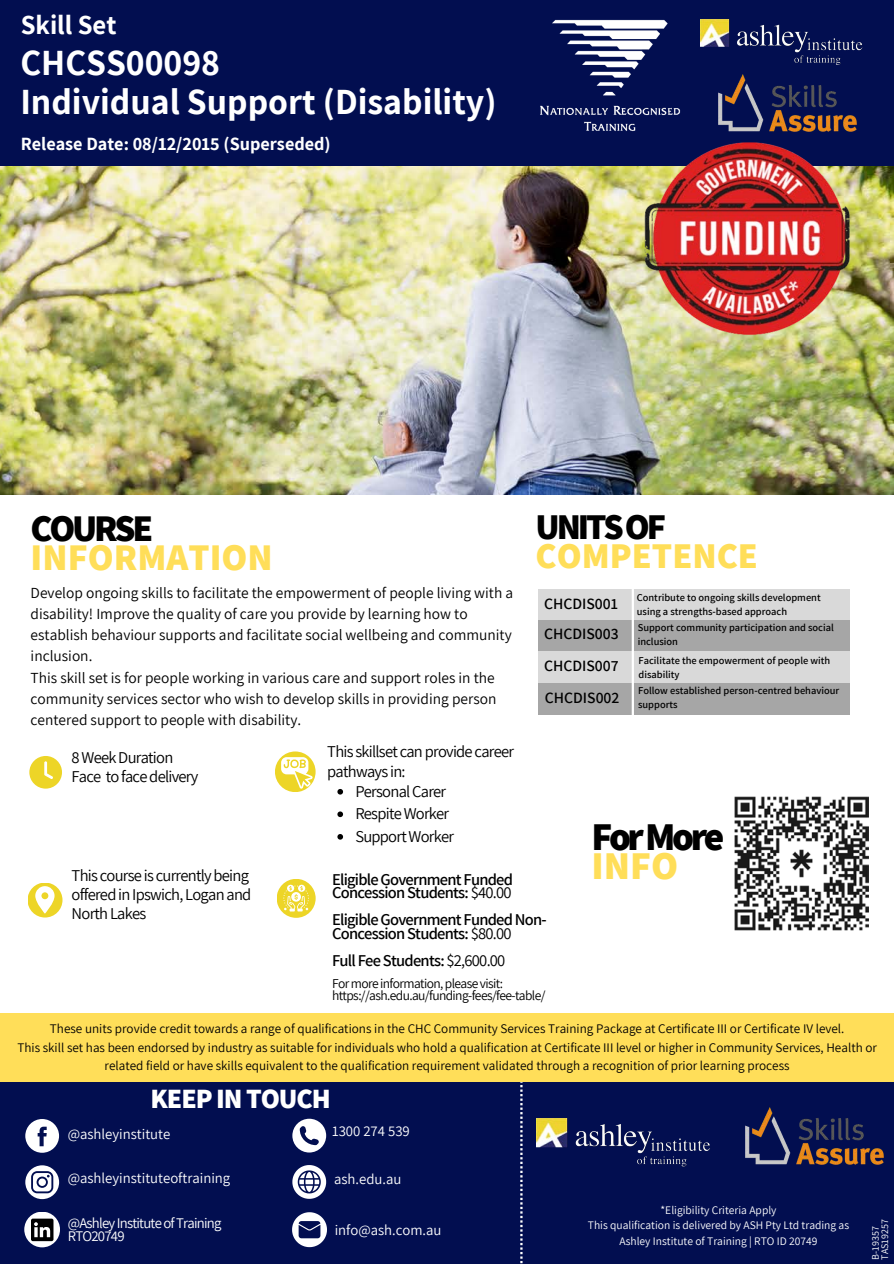
<style>
.page{position:relative;width:894px;height:1264px;background:#fff}
.page>*{position:absolute;margin:0;border:0;box-sizing:border-box;transform-origin:0 0}
.t1{font:800 39.15px "Assistant";letter-spacing:-.085em;color:#000}
.t2{font:800 39.15px "Assistant";color:#ffde59}
.t3{font:800 37.5px "Assistant";color:#ffde59}
.t4{font:800 37.5px "Assistant";letter-spacing:-.085em;color:#000}
.t5{font:800 36.15px "Assistant";color:#ffde59}
.t6{font:800 36.15px "Assistant";letter-spacing:-.085em;color:#000}
.t7{font:700 36px "Assistant";color:#fff}
.t8{font:800 27.9px "Assistant";letter-spacing:-.04em;color:#fff}
.t9{font:700 26.85px "Assistant";color:#fff}
.t10{font:700 18.3px "Assistant";color:#fff}
.t11{font:16.5px/19.2px "Assistant";letter-spacing:-.045em;color:#000}
.t12{font:600 16.5px/13.5px "Assistant";letter-spacing:-.045em;color:#000}
.t13{font:600 15.6px "Assistant";color:#000}
.t14{font:15.45px/21.1px "Assistant";color:#000}
.t15{font:14.7px "Assistant";color:#fff}
.t16{font:14.7px/13px "Assistant";letter-spacing:-.05em;color:#fff}
.t17{font:13.5px "Assistant";letter-spacing:-.045em;color:#000}
.t18{font:13.2px/17.5px "Assistant";color:#000;text-align:center}
.t19{font:11.55px/15.3px "Assistant";color:#fff;text-align:center}
.t20{font:600 10.5px/14px "Assistant";color:#000}
.t21{font:10.05px "Assistant";color:#fff}
.s1{font-weight:400}
</style>
<div class="page">
<div style="left:0;top:0;width:893px;height:167px;background:#020e50"></div>
<div style="left:0;top:1080px;width:893px;height:183px;background:#020e50"></div>
<img style="left:0;top:167px;width:893px;height:327px">
<svg style="left:520px;top:1081px;width:2px;height:183px"></svg>
<div style="left:538px;top:589px;width:311px;height:31px;background:#d9d9d9"></div>
<div style="left:538px;top:620px;width:311px;height:31px;background:#a6a6a6"></div>
<div style="left:538px;top:651px;width:311px;height:32px;background:#d9d9d9"></div>
<div style="left:538px;top:683px;width:311px;height:31px;background:#a6a6a6"></div>
<hr style="left:631px;top:588px;width:2px;height:140px;background:#fff">
<img style="left:734px;top:796px;width:134px;height:134px">
<svg style="left:29px;top:756px;width:33px;height:32px"></svg>
<div style="left:28px;top:882px;width:34px;height:35px;background:#edd527;border-radius:50%"></div>
<svg style="left:35px;top:886px;width:20px;height:27px"></svg>
<div style="left:275px;top:751px;width:40px;height:41px;background:#edd527;border-radius:50%"></div>
<svg style="left:281px;top:757px;width:31px;height:31px"></svg>
<svg style="left:276px;top:878px;width:39px;height:39px"></svg>
<svg style="left:283px;top:884px;width:26px;height:27px"></svg>
<img style="left:605px;top:129px;width:277px;height:221px">
<div style="left:0;top:1013px;width:893px;height:68px;background:#ffde59"></div>
<svg style="left:25px;top:1119px;width:34px;height:33px"></svg>
<svg style="left:25px;top:1165px;width:34px;height:34px"></svg>
<svg style="left:24px;top:1211px;width:36px;height:36px"></svg>
<svg style="left:31px;top:1218px;width:22px;height:23px"></svg>
<svg style="left:292px;top:1118px;width:34px;height:34px"></svg>
<svg style="left:292px;top:1165px;width:34px;height:33px"></svg>
<svg style="left:292px;top:1212px;width:35px;height:35px"></svg>
<svg style="left:337px;top:789px;width:6px;height:5px"></svg>
<svg style="left:337px;top:811px;width:6px;height:6px"></svg>
<svg style="left:337px;top:834px;width:6px;height:5px"></svg>
<img style="left:540px;top:19px;width:140px;height:113px">
<img style="left:700px;top:19px;width:163px;height:46px">
<img style="left:718px;top:74px;width:137px;height:57px">
<img style="left:536px;top:1118px;width:174px;height:49px">
<img style="left:745px;top:1107px;width:137px;height:57px">
<p class="t9" style="left:21px;top:7px;width:97px">Skill Set</p>
<p class="t7" style="left:20px;top:38px;width:201px">CHCSS00098</p>
<p class="t7" style="left:20px;top:77px;width:477px">Individual Support (Disability)</p>
<p class="t10" style="left:21px;top:131px;width:311px">Release Date: 08/12/2015 (Superseded)</p>
<p class="t4" style="left:31px;top:502px;width:124px">COURSE</p>
<p class="t3" style="left:31px;top:531px;width:243px">INFORMATION</p>
<p class="t14" style="left:31px;top:581px;width:484px">Develop ongoing skills to facilitate the empowerment of people living with a disability! Improve the quality of care you provide by learning how to establish behaviour supports and facilitate social wellbeing and community inclusion.</p>
<p class="t14" style="left:31px;top:666px;width:467px;text-align:justify">This skill set is for people working in various care and support roles in the community services sector who wish to develop skills in providing person centered support to people with disability.</p>
<p class="t11" style="left:72px;top:747px;width:103px">8 Week Duration</p>
<p class="t11" style="left:72px;top:766px;width:128px">Face to face delivery</p>
<p class="t11" style="left:327px;top:741px;width:188px">This skillset can provide career pathways in:</p>
<p class="t11" style="left:355px;top:781px;width:92px">Personal Carer</p>
<p class="t11" style="left:355px;top:803px;width:95px">Respite Worker</p>
<p class="t11" style="left:355px;top:826px;width:100px">Support Worker</p>
<p class="t6" style="left:535px;top:502px;width:132px">UNITS OF</p>
<p class="t5" style="left:535px;top:531px;width:224px">COMPETENCE</p>
<p class="t13" style="left:544px;top:592px;width:75px">CHCDIS001</p>
<p class="t13" style="left:544px;top:623px;width:76px">CHCDIS003</p>
<p class="t13" style="left:544px;top:655px;width:76px">CHCDIS007</p>
<p class="t13" style="left:544px;top:686px;width:76px">CHCDIS002</p>
<p class="t20" style="left:636px;top:590px;width:185px">Contribute to ongoing skills development using a strengths-based approach</p>
<p class="t20" style="left:637px;top:620px;width:198px">Support community participation and social inclusion</p>
<p class="t20" style="left:638px;top:653px;width:193px">Facilitate the empowerment of people with disability</p>
<p class="t20" style="left:638px;top:683px;width:203px">Follow established person-centred behaviour supports</p>
<p class="t1" style="left:591px;top:810px;width:134px">For More</p>
<p class="t11" style="left:72px;top:864px;width:179px">This course is currently being</p>
<p class="t11" style="left:72px;top:884px;width:181px">offered in Ipswich, Logan and<br>North Lakes</p>
<p class="t12" style="left:332px;top:871px;width:182px">Eligible Government Funded<br>Concession Students: <span class="s1">$40.00</span></p>
<p class="t12" style="left:332px;top:912px;width:216px">Eligible Government Funded Non-<br>Concession Students: <span class="s1">$80.00</span></p>
<p class="t12" style="left:332px;top:952px;width:175px">Full Fee Students: <span class="s1">$2,600.00</span></p>
<p class="t17" style="left:332px;top:974px;width:172px">For more information, please visit:</p>
<p class="t17" style="left:332px;top:985px;width:215px">https://ash.edu.au/funding-fees/fee-table/</p>
<p class="t2" style="left:591px;top:839px;width:88px">INFO</p>
<p class="t18" style="left:50px;top:1019px;width:795px">These units provide credit towards a range of qualifications in the CHC Community Services Training Package at Certificate III or Certificate IV level.</p>
<p class="t18" style="left:17px;top:1038px;width:860px">This skill set has been endorsed by industry as suitable for individuals who hold a qualification at Certificate III level or higher in Community Services, Health or related field or have skills equivalent to the qualification requirement validated through a recognition of prior learning process</p>
<p class="t8" style="left:150px;top:1079px;width:182px">KEEP IN TOUCH</p>
<p class="t15" style="left:68px;top:1123px;width:104px">@ashleyinstitute</p>
<p class="t15" style="left:68px;top:1167px;width:164px">@ashleyinstituteoftraining</p>
<p class="t16" style="left:68px;top:1215px;width:155px">@Ashley Institute of Training<br>RTO20749</p>
<p class="t15" style="left:332px;top:1120px;width:79px">1300 274 539</p>
<p class="t15" style="left:334px;top:1169px;width:69px">ash.edu.au</p>
<p class="t15" style="left:334px;top:1219px;width:108px">info@ash.com.au</p>
<p class="t19" style="left:660px;top:1201px;width:117px">*Eligibility Criteria Apply</p>
<p class="t19" style="left:587px;top:1217px;width:263px">This qualification is delivered by ASH Pty Ltd trading as<br>Ashley Institute of Training | RTO ID 20749</p>
<p class="t21" style="left:868px;top:1259px;width:35px;rotate:-90deg">B-19357</p>
<p class="t21" style="left:877px;top:1259px;width:42px;rotate:-90deg">TAS19257</p>
</div>
